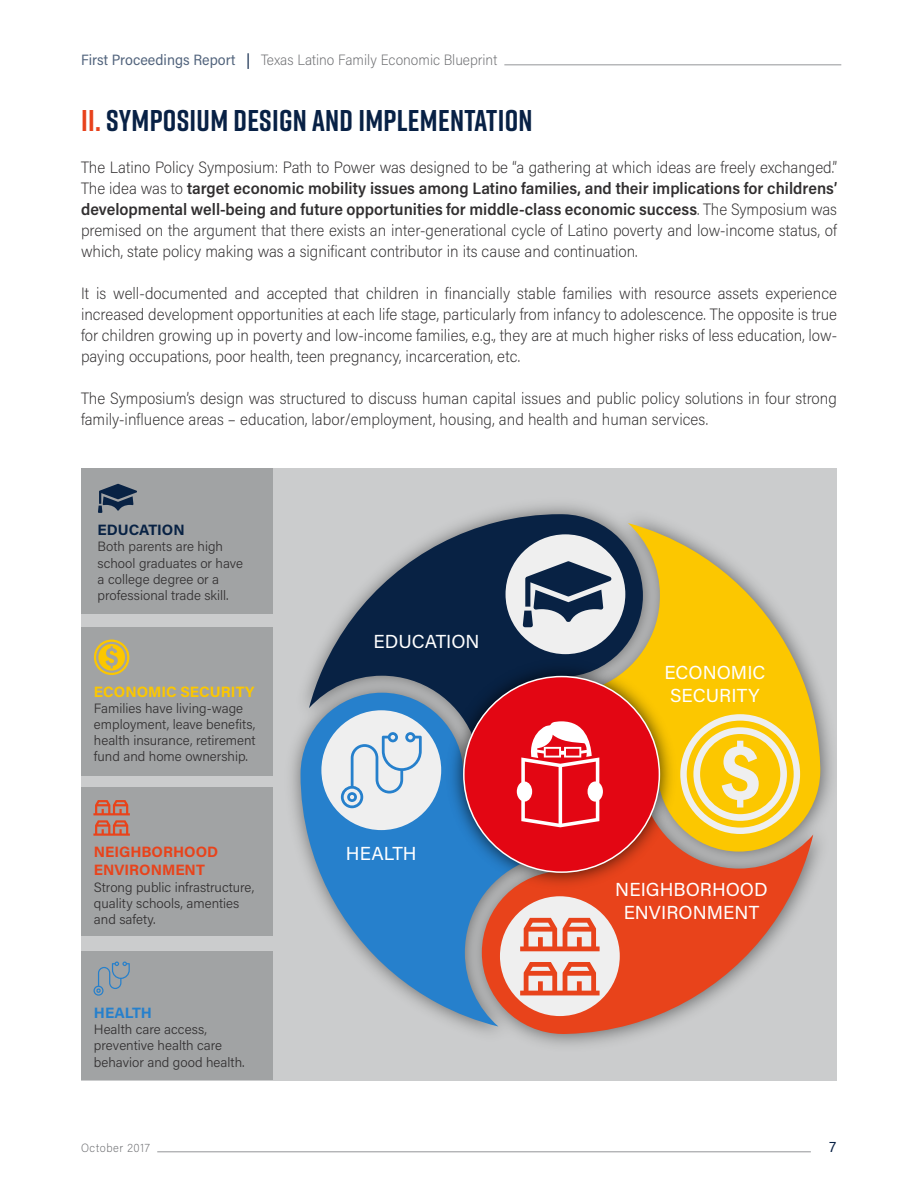
<style>
.page{position:relative;width:918px;height:1188px;background:#fff}
.page>*{position:absolute;margin:0;border:0;box-sizing:border-box;transform-origin:0 0}
.t1{font:700 30px "Rift";letter-spacing:.01em;color:#082145}
.t2{font:18.9px/22.6px "Acumin Pro";color:#fff;text-align:center}
.t3{font:200 16.5px/21px "Acumin Pro Semi Cond";color:#312f30;text-align:justify}
.t4{font:200 15px "Acumin Pro Semi Cond";color:#6c6d70}
.t5{font:700 15px/18px "Acumin Pro";color:#e8431b}
.t6{font:700 15px "Acumin Pro";color:#fcc700}
.t7{font:700 15px "Acumin Pro";color:#082244}
.t8{font:700 15px "Acumin Pro";color:#2680cc}
.t9{font:15px "Acumin Pro Semi Cond";color:#082145}
.t10{font:300 13.5px/16.2px "Acumin Pro";color:#333132}
.t11{font:200 12px "Acumin Pro Semi Cond";letter-spacing:.055em;color:#6c6d70}
.s1{font-weight:400;color:#52647d}
.s2{font-weight:400;color:#082145}
.s3{color:#e8421c}
.s4{font-weight:600}
</style>
<div class="page">
<hr style="left:504px;top:65px;width:337px;height:1px;background:#939598">
<hr style="left:157px;top:1152px;width:654px;height:1px;background:#939598">
<div style="left:81px;top:468px;width:756px;height:612px;background:#cbcccd"></div>
<div style="left:81px;top:468px;width:192px;height:146px;background:#a1a3a4"></div>
<svg style="left:98px;top:484px;width:39px;height:29px"></svg>
<div style="left:81px;top:951px;width:192px;height:129px;background:#a1a3a4"></div>
<svg style="left:94px;top:962px;width:36px;height:34px"></svg>
<div style="left:81px;top:627px;width:192px;height:149px;background:#a1a3a4"></div>
<svg style="left:94px;top:640px;width:35px;height:35px"></svg>
<div style="left:81px;top:788px;width:192px;height:148px;background:#a1a3a4"></div>
<svg style="left:93px;top:800px;width:37px;height:36px"></svg>
<img style="left:292px;top:505px;width:540px;height:540px">
<svg style="left:301px;top:693px;width:181px;height:334px;fill:#2680cc"></svg>
<svg style="left:643px;top:523px;width:177px;height:329px;fill:#fcc700"></svg>
<svg style="left:309px;top:514px;width:334px;height:220px;fill:#082244"></svg>
<svg style="left:482px;top:812px;width:331px;height:222px;fill:#e8431b"></svg>
<div style="left:506px;top:534px;width:119px;height:120px;background:#efefef;border-radius:50%"></div>
<div style="left:500px;top:896px;width:120px;height:120px;background:#efefef;border-radius:50%"></div>
<div style="left:321px;top:710px;width:120px;height:120px;background:#efefef;border-radius:50%"></div>
<div style="left:680px;top:714px;width:120px;height:120px;background:#efefef;border-radius:50%"></div>
<svg style="left:341px;top:732px;width:81px;height:76px"></svg>
<svg style="left:523px;top:561px;width:88px;height:66px"></svg>
<svg style="left:687px;top:721px;width:107px;height:107px"></svg>
<svg style="left:520px;top:962px;width:80px;height:33px"></svg>
<svg style="left:520px;top:918px;width:80px;height:33px"></svg>
<img style="left:441px;top:653px;width:242px;height:243px">
<div style="left:464px;top:677px;width:195px;height:195px;background:#e30613;border-radius:50%"></div>
<svg style="left:517px;top:721px;width:86px;height:106px"></svg>
<p class="t4" style="left:81px;top:49px;width:418px"><span class="s1">First Proceedings Report</span> <span class="s2">|</span> Texas Latino Family Economic Blueprint</p>
<h1 class="t1" style="left:81px;top:99px;width:453px"><span class="s3">II.</span> SYMPOSIUM DESIGN AND IMPLEMENTATION</h1>
<p class="t3" style="left:81px;top:157px;width:758px">The Latino Policy Symposium: Path to Power was designed to be “a gathering at which ideas are freely exchanged.” The idea was to <span class="s4">target economic mobility issues among Latino families, and their implications for childrens’ developmental well-being and future opportunities for middle-class economic success</span>. The Symposium was premised on the argument that there exists an inter-generational cycle of Latino poverty and low-income status, of which, state policy making was a significant contributor in its cause and continuation.</p>
<p class="t3" style="left:81px;top:283px;width:758px">It is well-documented and accepted that children in financially stable families with resource assets experience increased development opportunities at each life stage, particularly from infancy to adolescence. The opposite is true for children growing up in poverty and low-income families, e.g., they are at much higher risks of less education, low&shy;paying occupations, poor health, teen pregnancy, incarceration, etc.</p>
<p class="t3" style="left:81px;top:388px;width:757px">The Symposium’s design was structured to discuss human capital issues and public policy solutions in four strong family-influence areas – education, labor/employment, housing, and health and human services.</p>
<p class="t7" style="left:98px;top:519px;width:89px">EDUCATION</p>
<p class="t10" style="left:98px;top:538px;width:147px">Both parents are high school graduates or have a college degree or a professional trade skill.</p>
<p class="t6" style="left:94px;top:681px;width:162px">ECONOMIC SECURITY</p>
<p class="t10" style="left:94px;top:699px;width:163px">Families have living-wage employment, leave benefits, health insurance, retirement fund and home ownership.</p>
<p class="t5" style="left:94px;top:842px;width:126px">NEIGHBORHOOD<br>ENVIRONMENT</p>
<p class="t10" style="left:94px;top:878px;width:162px">Strong public infrastructure, quality schools, amenties and safety.</p>
<p class="t8" style="left:94px;top:1002px;width:60px">HEALTH</p>
<p class="t10" style="left:94px;top:1021px;width:152px">Health care access, preventive health care behavior and good health.</p>
<p class="t2" style="left:374px;top:629px;width:107px">EDUCATION</p>
<p class="t2" style="left:346px;top:841px;width:72px">HEALTH</p>
<p class="t2" style="left:664px;top:661px;width:103px">ECONOMIC<br>SECURITY</p>
<p class="t2" style="left:615px;top:878px;width:154px">NEIGHBORHOOD<br>ENVIRONMENT</p>
<p class="t11" style="left:81px;top:1140px;width:70px">October 2017</p>
<p class="t9" style="left:829px;top:1136px;width:8px">7</p>
</div>
